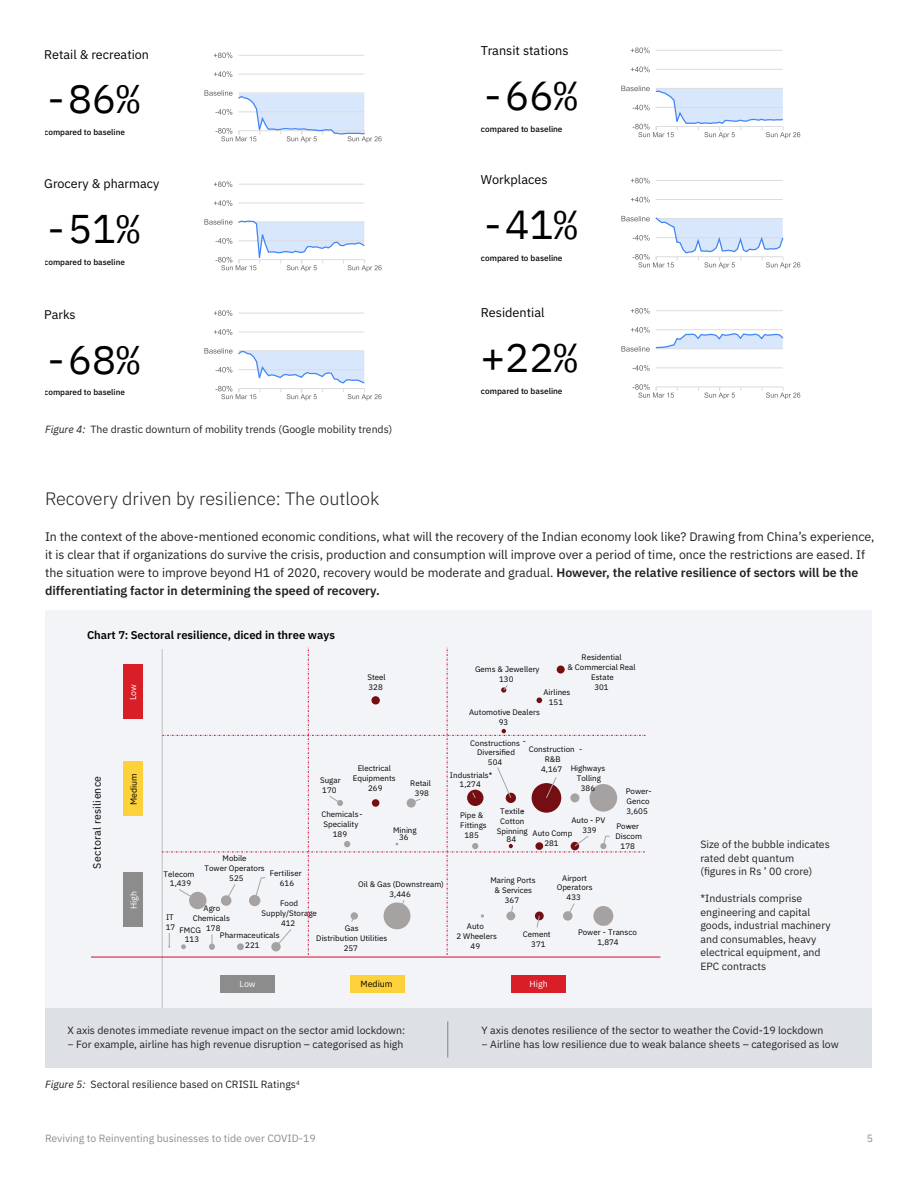
<style>
.page{position:relative;width:918px;height:1188px;background:#fff}
.page>*{position:absolute;margin:0;border:0;box-sizing:border-box;transform-origin:0 0}
.t1{font:40.35px "IBM Plex Mono";color:#000}
.t2{font:39.9px "IBM Plex Mono";color:#000}
.H1_Header{font:300 18px "IBM Plex Sans";color:#231f20}
.t3{font:12.75px "IBM Plex Sans";color:#000}
.t4{font:12.6px "IBM Plex Sans";color:#000}
.Body_copy{font:12.3px/18px "IBM Plex Sans";color:#231f20}
.t5{font:600 11.25px "IBM Plex Sans";color:#000}
.t6{font:10.65px "IBM Plex Sans";color:#000}
.Figure_caption{font:10.5px/13.5px "IBM Plex Sans";color:#231f20}
.t7{font:10.5px "IBM Plex Sans";color:#8d8d8d}
.t8{font:8.85px "IBM Plex Sans";color:#fff}
.t9{font:8.85px "IBM Plex Sans";color:#000}
.t10{font:500 8.25px "IBM Plex Sans";color:#000}
.t11{font:500 8.1px "IBM Plex Sans";color:#000}
.t12{font:7.95px/9.9px "IBM Plex Sans";color:#000;text-align:center}
.s1{font-style:italic}
.s2{font-weight:600}
</style>
<div class="page">
<svg style="left:214px;top:71px;width:18px;height:6px"></svg>
<hr style="left:239px;top:74px;width:125px;height:1px;background:#dadce0">
<svg style="left:214px;top:52px;width:18px;height:6px"></svg>
<hr style="left:239px;top:55px;width:125px;height:1px;background:#dadce0">
<svg style="left:204px;top:90px;width:178px;height:53px"></svg>
<svg style="left:214px;top:200px;width:18px;height:6px"></svg>
<hr style="left:239px;top:203px;width:125px;height:1px;background:#dadce0">
<svg style="left:214px;top:181px;width:18px;height:6px"></svg>
<hr style="left:239px;top:184px;width:125px;height:1px;background:#dadce0">
<svg style="left:204px;top:219px;width:178px;height:53px"></svg>
<svg style="left:214px;top:329px;width:18px;height:6px"></svg>
<hr style="left:239px;top:332px;width:125px;height:1px;background:#dadce0">
<svg style="left:214px;top:310px;width:18px;height:6px"></svg>
<hr style="left:239px;top:313px;width:125px;height:1px;background:#dadce0">
<svg style="left:204px;top:348px;width:178px;height:52px"></svg>
<svg style="left:631px;top:67px;width:19px;height:5px"></svg>
<hr style="left:656px;top:69px;width:127px;height:1px;background:#dadce0">
<svg style="left:631px;top:47px;width:19px;height:6px"></svg>
<hr style="left:656px;top:50px;width:127px;height:1px;background:#dadce0">
<svg style="left:621px;top:86px;width:179px;height:53px"></svg>
<svg style="left:631px;top:197px;width:19px;height:5px"></svg>
<hr style="left:656px;top:199px;width:127px;height:1px;background:#dadce0">
<svg style="left:631px;top:178px;width:19px;height:5px"></svg>
<hr style="left:656px;top:180px;width:127px;height:1px;background:#dadce0">
<svg style="left:621px;top:216px;width:179px;height:53px"></svg>
<svg style="left:698px;top:388px;width:37px;height:11px"></svg>
<svg style="left:762px;top:387px;width:38px;height:12px"></svg>
<svg style="left:633px;top:384px;width:45px;height:14px"></svg>
<hr style="left:656px;top:387px;width:127px;height:1px;background:#dadce0">
<svg style="left:633px;top:365px;width:17px;height:6px"></svg>
<hr style="left:656px;top:368px;width:127px;height:1px;background:#dadce0">
<svg style="left:631px;top:308px;width:19px;height:6px"></svg>
<hr style="left:656px;top:310px;width:127px;height:1px;background:#dadce0">
<svg style="left:621px;top:327px;width:163px;height:25px"></svg>
<div style="left:45px;top:610px;width:827px;height:418px;background:#f2f4f8"></div>
<hr style="left:162px;top:649px;width:1px;height:359px;background:#bfbfbf">
<hr style="left:91px;top:957px;width:569px;height:1px;background:#d6002a">
<div style="left:512px;top:975px;width:54px;height:17px;background:#da1e28"></div>
<div style="left:221px;top:975px;width:54px;height:17px;background:#8c8c8c"></div>
<div style="left:350px;top:975px;width:55px;height:17px;background:#fdd13a"></div>
<svg style="left:162px;top:648px;width:484px;height:307px"></svg>
<div style="left:123px;top:873px;width:20px;height:54px;background:#8c8c8c"></div>
<div style="left:123px;top:761px;width:20px;height:55px;background:#fdd13a"></div>
<div style="left:123px;top:664px;width:20px;height:55px;background:#da1e28"></div>
<div style="left:45px;top:1008px;width:827px;height:60px;background:#dde1e6"></div>
<hr style="left:447px;top:1022px;width:1px;height:36px;background:#8d8d8d">
<p class="t4" style="left:44px;top:45px;width:106px">Retail &amp; recreation</p>
<p class="t3" style="left:481px;top:40px;width:89px">Transit stations</p>
<p class="t2" style="left:44px;top:68px;width:97px">-86%</p>
<p class="t1" style="left:481px;top:65px;width:98px">-66%</p>
<p class="t11" style="left:44px;top:126px;width:82px">compared to baseline</p>
<p class="t10" style="left:481px;top:123px;width:83px">compared to baseline</p>
<p class="t4" style="left:44px;top:174px;width:117px">Grocery &amp; pharmacy</p>
<p class="t3" style="left:481px;top:170px;width:68px">Workplaces</p>
<p class="t2" style="left:44px;top:198px;width:97px">-51%</p>
<p class="t1" style="left:481px;top:194px;width:98px">-41%</p>
<p class="t11" style="left:44px;top:256px;width:82px">compared to baseline</p>
<p class="t10" style="left:481px;top:252px;width:83px">compared to baseline</p>
<p class="t4" style="left:44px;top:305px;width:33px">Parks</p>
<p class="t3" style="left:481px;top:302px;width:65px">Residential</p>
<p class="t2" style="left:44px;top:329px;width:97px">-68%</p>
<p class="t1" style="left:481px;top:326px;width:98px">+22%</p>
<p class="t11" style="left:44px;top:386px;width:82px">compared to baseline</p>
<p class="t10" style="left:481px;top:384px;width:83px">compared to baseline</p>
<p class="Figure_caption" style="left:45px;top:421px;width:349px"><span class="s1">Figure 4:</span> The drastic downturn of mobility trends (Google mobility trends)</p>
<p class="H1_Header" style="left:45px;top:485px;width:336px">Recovery driven by resilience: The outlook</p>
<p class="Body_copy" style="left:45px;top:526px;width:831px">In the context of the above-mentioned economic conditions, what will the recovery of the Indian economy look like? Drawing from China’s experience, it is clear that if organizations do survive the crisis, production and consumption will improve over a period of time, once the restrictions are eased. If the situation were to improve beyond H1 of 2020, recovery would be moderate and gradual. <span class="s2">However, the relative resilience of sectors will be the differentiating factor in determining the speed of recovery.</span></p>
<p class="t5" style="left:87px;top:626px;width:249px">Chart 7: Sectoral resilience, diced in three ways</p>
<p class="t6" style="left:89px;top:869px;width:94px;rotate:-90deg">S ecnei l i serlarotce</p>
<p class="t8" style="left:126px;top:700px;width:18px;rotate:-90deg">Low</p>
<p class="t9" style="left:127px;top:805px;width:33px;rotate:-90deg">Medium</p>
<p class="t8" style="left:127px;top:909px;width:20px;rotate:-90deg">High</p>
<p class="t12" style="left:367px;top:672px;width:20px;text-align:left">Steel<br>328</p>
<p class="t12" style="left:320px;top:774px;width:22px;text-align:left">Sugar<br>170</p>
<p class="t12" style="left:353px;top:763px;width:44px">Electrical<br>Equipments<br>269</p>
<p class="t12" style="left:410px;top:777px;width:22px">Retail<br>398</p>
<p class="t12" style="left:321px;top:809px;width:43px">Chemicals -<br>Speciality<br>189</p>
<p class="t12" style="left:393px;top:825px;width:25px;line-height:7.6px">Mining<br>36</p>
<p class="t12" style="left:567px;top:651px;width:70px">Residential<br>&amp; Commercial Real<br>Estate<br>301</p>
<p class="t12" style="left:544px;top:687px;width:28px">Airlines<br>151</p>
<p class="t12" style="left:475px;top:664px;width:66px">Gems &amp; Jewellery<br>130</p>
<p class="t12" style="left:469px;top:707px;width:72px">Automotive Dealers<br>93</p>
<p class="t12" style="left:470px;top:737px;width:57px">Constructions -</p>
<p class="t12" style="left:477px;top:747px;width:39px">Diversified</p>
<p class="t12" style="left:488px;top:757px;width:16px">504</p>
<p class="t12" style="left:529px;top:743px;width:55px">Construction -</p>
<p class="t12" style="left:545px;top:753px;width:17px">R&amp;B</p>
<p class="t12" style="left:541px;top:763px;width:23px">4,167</p>
<p class="t12" style="left:571px;top:763px;width:36px">Highways<br>Tolling<br>386</p>
<p class="t12" style="left:571px;top:815px;width:35px">Auto - PV<br>339</p>
<p class="t12" style="left:533px;top:827px;width:41px">Auto Comp<br>281</p>
<p class="t12" style="left:450px;top:769px;width:44px">Industrials*<br>1,274</p>
<p class="t12" style="left:497px;top:806px;width:33px">Textile-<br>Cotton<br>Spinning</p>
<p class="t12" style="left:507px;top:833px;width:11px">84</p>
<p class="t12" style="left:460px;top:810px;width:28px">Pipe &amp;<br>Fittings<br>185</p>
<p class="t12" style="left:626px;top:785px;width:28px;text-align:left">Power -<br>Genco<br>3,605</p>
<p class="t12" style="left:615px;top:821px;width:28px">Pow- er<br>Discom<br>178</p>
<p class="t12" style="left:205px;top:853px;width:62px">Mobile<br>Tower Operators<br>525</p>
<p class="t12" style="left:261px;top:898px;width:57px">Food<br>Supply/Storage<br>412</p>
<p class="t12" style="left:245px;top:929px;width:36px;text-align:left;text-indent:-25px">Pharmaceuticals<br>221</p>
<p class="t12" style="left:164px;top:868px;width:32px">Telecom<br>1,439</p>
<p class="t12" style="left:270px;top:868px;width:33px">Fertiliser<br>616</p>
<p class="t12" style="left:358px;top:879px;width:87px">Oil &amp; Gas (Downstream)<br>3,446</p>
<p class="t12" style="left:193px;top:903px;width:39px">Agro<br>Chemicals</p>
<p class="t12" style="left:185px;top:924px;width:37px;text-align:left;text-indent:-5px">FMCG 178<br>113</p>
<p class="t12" style="left:166px;top:911px;width:11px;text-align:left">IT<br>17</p>
<p class="t12" style="left:316px;top:923px;width:73px">Gas<br>Distribution Utilities<br>257</p>
<p class="t12" style="left:490px;top:874px;width:47px">Maring Ports &amp; Services<br>367</p>
<p class="t12" style="left:557px;top:872px;width:37px">Airport<br>Operators<br>433</p>
<p class="t12" style="left:457px;top:920px;width:42px">Auto<br>2 Wheelers<br>49</p>
<p class="t12" style="left:523px;top:928px;width:29px">Cement<br>371</p>
<p class="t12" style="left:578px;top:926px;width:60px">Power - Transco<br>1,874</p>
<p class="t8" style="left:240px;top:977px;width:18px">Low</p>
<p class="t9" style="left:361px;top:977px;width:34px">Medium</p>
<p class="t8" style="left:530px;top:977px;width:20px">High</p>
<p class="Figure_caption" style="left:700px;top:837px;width:131px">Size of the bubble indicates rated debt quantum (figures in Rs ’ 00 crore)</p>
<p class="Figure_caption" style="left:700px;top:891px;width:132px">*Industrials comprise engineering and capital goods, industrial machinery and consumables, heavy electrical equipment, and<br>EPC contracts</p>
<p class="Figure_caption" style="left:68px;top:1023px;width:339px">X axis denotes immediate revenue impact on the sector amid lockdown:</p>
<p class="Figure_caption" style="left:68px;top:1036px;width:338px">− For example, airline has high revenue disruption – categorised as high</p>
<p class="Figure_caption" style="left:45px;top:1077px;width:256px"><span class="s1">Figure 5:</span> Sectoral resilience based on CRISIL Ratings<sup>4</sup></p>
<p class="Figure_caption" style="left:482px;top:1023px;width:343px">Y axis denotes resilience of the sector to weather the Covid-19 lockdown</p>
<p class="Figure_caption" style="left:482px;top:1036px;width:359px">− Airline has low resilience due to weak balance sheets – categorised as low</p>
<h3 class="t7" style="left:45px;top:1130px;width:272px">Reviving to Reinventing businesses to tide over COVID-19</h3>
<h3 class="t7" style="left:867px;top:1130px;width:8px">5</h3>
</div>
